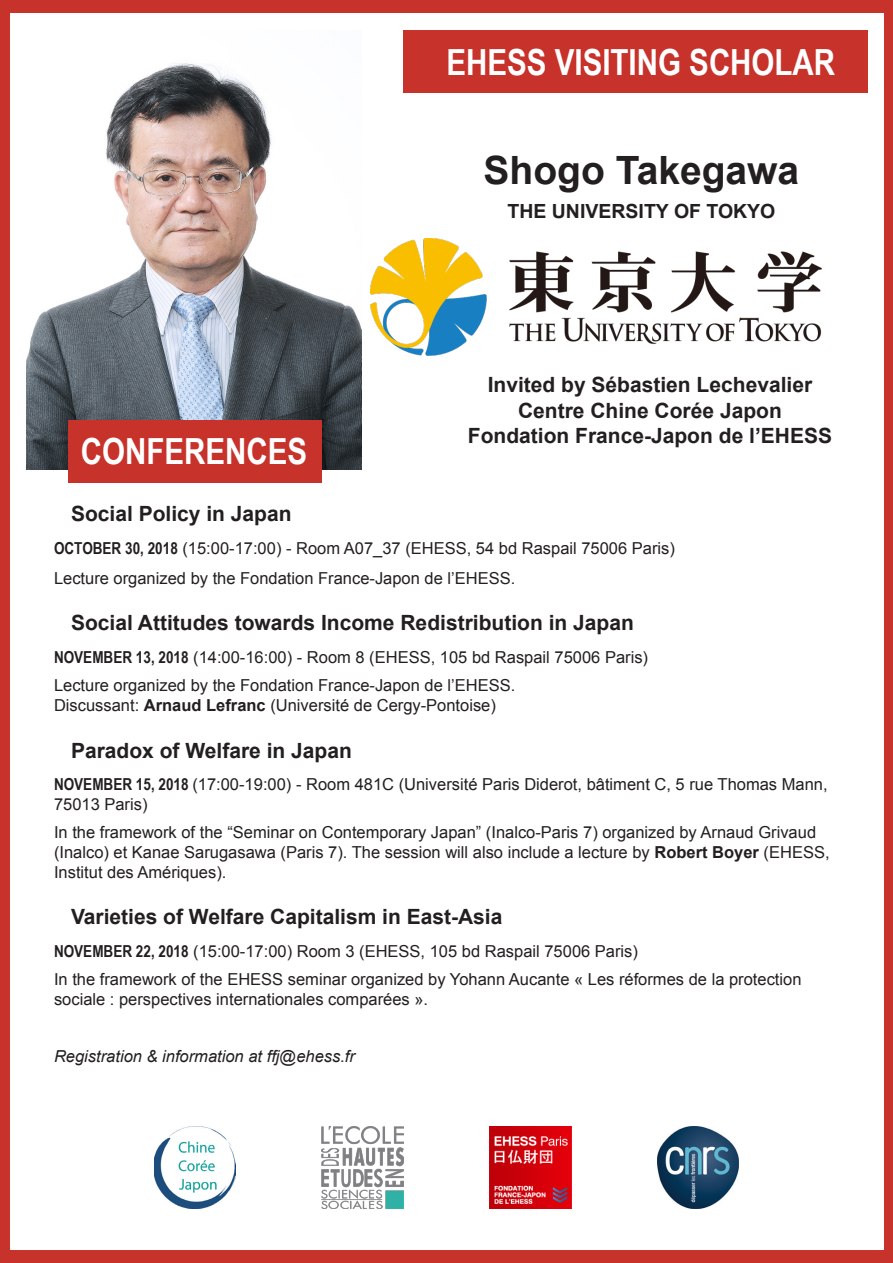
<style>
.page{position:relative;width:893px;height:1263px;background:#c7322b}
.page>*{position:absolute;margin:0;border:0;box-sizing:border-box;transform-origin:0 0}
.TITRE_1{font:700 39px "Arial";color:#231f20}
.Titre_rouge{font:700 36px "Arial Narrow";color:#fff}
.Titre_conf{font:700 21px/25.2px "Arial";color:#231f20;text-align:center}
.SOUS_TITRE_1{font:700 19.5px "Arial";color:#231f20}
.Infos{font:16.5px/19.8px "Arial";color:#231f20}
.Infos-2{font:italic 16.5px "Arial";color:#231f20}
.s1{font-family:"Arial Narrow";font-weight:700}
.s2{font-weight:700}
</style>
<div class="page">
<div style="left:10px;top:13px;width:873px;height:1237px;background:#fff"></div>
<img style="left:322px;top:1127px;width:81px;height:81px">
<img style="left:154px;top:1127px;width:82px;height:81px">
<img style="left:490px;top:1127px;width:81px;height:81px">
<img style="left:657px;top:1127px;width:82px;height:81px">
<img style="left:26px;top:63px;width:336px;height:406px">
<img style="left:370px;top:239px;width:451px;height:117px">
<div style="left:68px;top:420px;width:254px;height:63px;background:#c7322b"></div>
<div style="left:403px;top:30px;width:465px;height:63px;background:#c7322b"></div>
<p class="Titre_rouge" style="left:446px;top:35px;width:390px">EHESS VISITING SCHOLAR</p>
<p class="Titre_rouge" style="left:81px;top:424px;width:228px">CONFERENCES</p>
<p class="TITRE_1" style="left:484px;top:145px;width:317px">Shogo Takegawa</p>
<p class="SOUS_TITRE_1" style="left:507px;top:198px;width:269px">THE UNIVERSITY OF TOKYO</p>
<p class="Titre_conf" style="left:468px;top:373px;width:366px">Invited by Sébastien Lechevalier<br>Centre Chine Corée Japon<br>Fondation France-Japon de l’EHESS</p>
<p class="Titre_conf" style="left:71px;top:502px;width:222px">Social Policy in Japan</p>
<p class="Infos" style="left:54px;top:538px;width:622px"><span class="s1">OCTOBER 30, 2018</span> (15:00-17:00) - Room A07_37 (EHESS, 54 bd Raspail 75006 Paris)</p>
<p class="Infos" style="left:54px;top:568px;width:463px">Lecture organized by the Fondation France-Japon de l’EHESS.</p>
<p class="Titre_conf" style="left:71px;top:611px;width:564px">Social Attitudes towards Income Redistribution in Japan</p>
<p class="Infos" style="left:54px;top:647px;width:596px"><span class="s1">NOVEMBER 13, 2018</span> (14:00-16:00) - Room 8 (EHESS, 105 bd Raspail 75006 Paris)</p>
<p class="Infos" style="left:54px;top:676px;width:463px">Lecture organized by the Fondation France-Japon de l’EHESS.<br>Discussant: <span class="s2">Arnaud Lefranc</span> (Université de Cergy-Pontoise)</p>
<p class="Titre_conf" style="left:71px;top:738px;width:282px">Paradox of Welfare in Japan</p>
<p class="Infos" style="left:54px;top:775px;width:775px"><span class="s1">NOVEMBER 15, 2018</span> (17:00-19:00) - Room 481C (Université Paris Diderot, bâtiment C, 5 rue Thomas Mann,<br>75013 Paris)</p>
<p class="Infos" style="left:54px;top:823px;width:777px">In the framework of the “Seminar on Contemporary Japan” (Inalco-Paris 7) organized by Arnaud Grivaud (Inalco) et Kanae Sarugasawa (Paris 7). The session will also include a lecture by <span class="s2">Robert Boyer</span> (EHESS,<br>Institut des Amériques).</p>
<p class="Titre_conf" style="left:71px;top:905px;width:433px">Varieties of Welfare Capitalism in East-Asia</p>
<p class="Infos" style="left:54px;top:941px;width:585px"><span class="s1">NOVEMBER 22, 2018</span> (15:00-17:00) Room 3 (EHESS, 105 bd Raspail 75006 Paris)</p>
<p class="Infos" style="left:54px;top:970px;width:749px">In the framework of the EHESS seminar organized by Yohann Aucante « Les réformes de la protection sociale : perspectives internationales comparées ».</p>
<p class="Infos-2" style="left:54px;top:1045px;width:303px">Registration &amp; information at ffj@ehess.fr</p>
</div>
